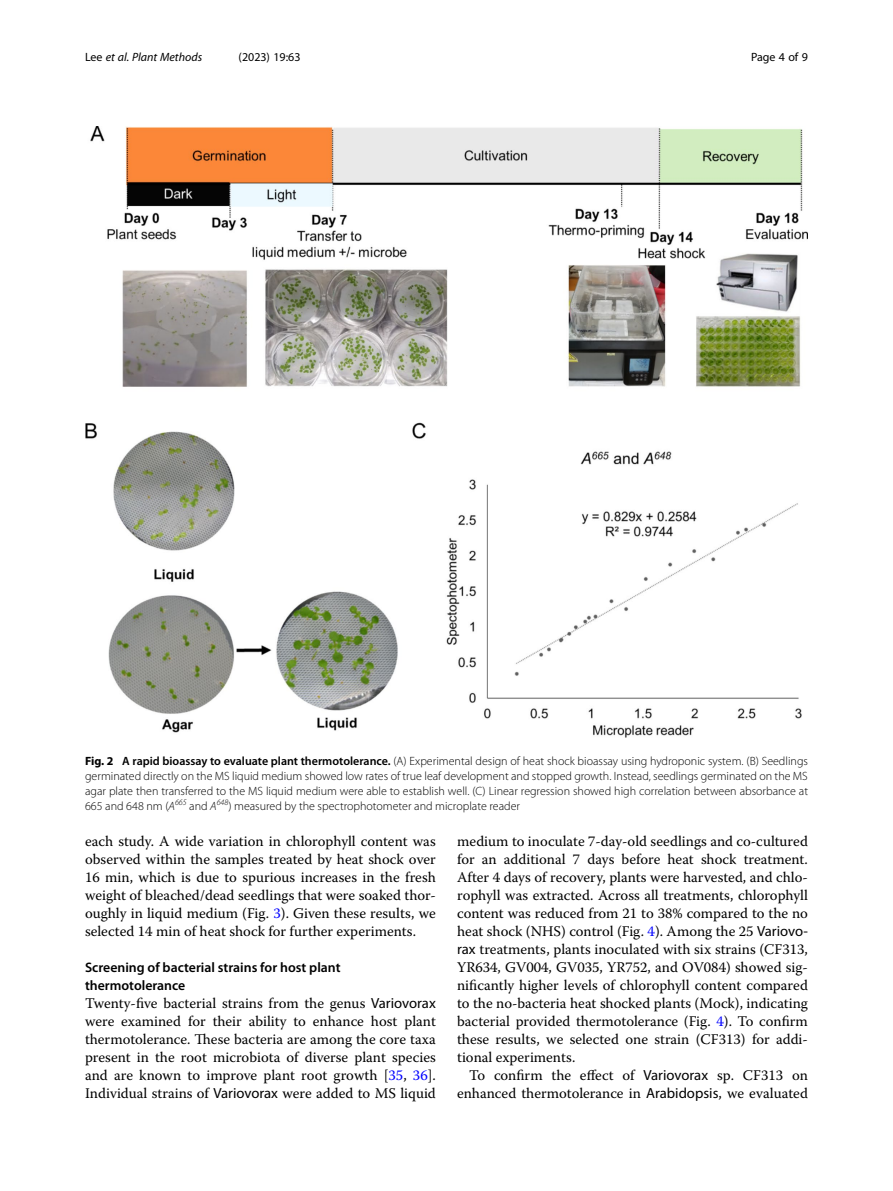
<style>
.page{position:relative;width:893px;height:1191px;background:#fff}
.page>*{position:absolute;margin:0;border:0;box-sizing:border-box;transform-origin:0 0}
.Body_Text{font:14.7px/18px "Warnock Pro";color:#000;text-align:justify}
.Body_Text_Indent{font:14.7px/18px "Warnock Pro";color:#000;text-align:justify}
.Head_2{font:600 13.8px/18px "Myriad Pro";color:#000}
.Figure_Caption{font:300 12px/15px "Myriad Pro";color:#000;text-align:justify}
.t1{font:italic 12px "Myriad Pro";color:#000}
.t2{font:12px "Myriad Pro";color:#000}
.s1{font-style:normal}
.s2{font-weight:700}
.s3{font-weight:600}
.s4{font-style:italic}
.s5{color:#00f}
.s6{font-family:"Myriad Pro"}
</style>
<div class="page">
<img style="left:85px;top:126px;width:723px;height:611px">
<p class="t1" style="left:85px;top:50px;width:119px"><span class="s1">Lee</span> et al. Plant Methods</p>
<p class="t2" style="left:239px;top:50px;width:63px">(2023) 19:63</p>
<p class="t2" style="left:751px;top:50px;width:58px">Page 4 of 9</p>
<p class="Figure_Caption" style="left:85px;top:753px;width:724px"><span class="s2">Fig. 2</span> <span class="s3">A rapid bioassay to evaluate plant thermotolerance.</span> (A) Experimental design of heat shock bioassay using hydroponic system. (B) Seedlings germinated directly on the MS liquid medium showed low rates of true leaf development and stopped growth. Instead, seedlings germinated on the MS agar plate then transferred to the MS liquid medium were able to establish well. (C) Linear regression showed high correlation between absorbance at 665 and 648 nm (<span class="s4">A</span><sup>665</sup> and <span class="s4">A</span><sup>648</sup>) measured by the spectrophotometer and microplate reader</p>
<p class="Body_Text_Indent" style="left:85px;top:832px;width:352px">each study. A wide variation in chlorophyll content was observed within the samples treated by heat shock over 16 min, which is due to spurious increases in the fresh weight of bleached/dead seedlings that were soaked thor&shy;oughly in liquid medium (Fig. <span class="s5">3</span>). Given these results, we selected 14 min of heat shock for further experiments.</p>
<p class="Head_2" style="left:85px;top:958px;width:257px">Screening of bacterial strains for host plant thermotolerance</p>
<p class="Body_Text" style="left:85px;top:994px;width:352px">Twenty-five bacterial strains from the genus <span class="s6">Variovorax </span>were examined for their ability to enhance host plant thermotolerance. These bacteria are among the core taxa present in the root microbiota of diverse plant species and are known to improve plant root growth [<span class="s5">35</span>, <span class="s5">36</span>].<br>Individual strains of <span class="s6">Variovorax</span> were added to MS liquid</p>
<p class="Body_Text" style="left:457px;top:832px;width:352px">medium to inoculate 7-day-old seedlings and co-cultured for an additional 7 days before heat shock treatment.<br>After 4 days of recovery, plants were harvested, and chlo&shy;rophyll was extracted. Across all treatments, chlorophyll content was reduced from 21 to 38% compared to the no heat shock (NHS) control (Fig. <span class="s5">4</span>). Among the 25 <span class="s6">Variovo&shy;rax</span> treatments, plants inoculated with six strains (CF313, YR634, GV004, GV035, YR752, and OV084) showed sig&shy;nificantly higher levels of chlorophyll content compared to the no-bacteria heat shocked plants (Mock), indicating bacterial provided thermotolerance (Fig. <span class="s5">4</span>). To confirm these results, we selected one strain (CF313) for addi&shy;tional experiments.</p>
<p class="Body_Text_Indent" style="left:457px;top:1066px;width:352px;text-align:right">To confirm the effect of <span class="s6">Variovorax</span> sp. CF313 on enhanced thermotolerance in <span class="s6">Arabidopsis</span>, we evaluated</p>
</div>
